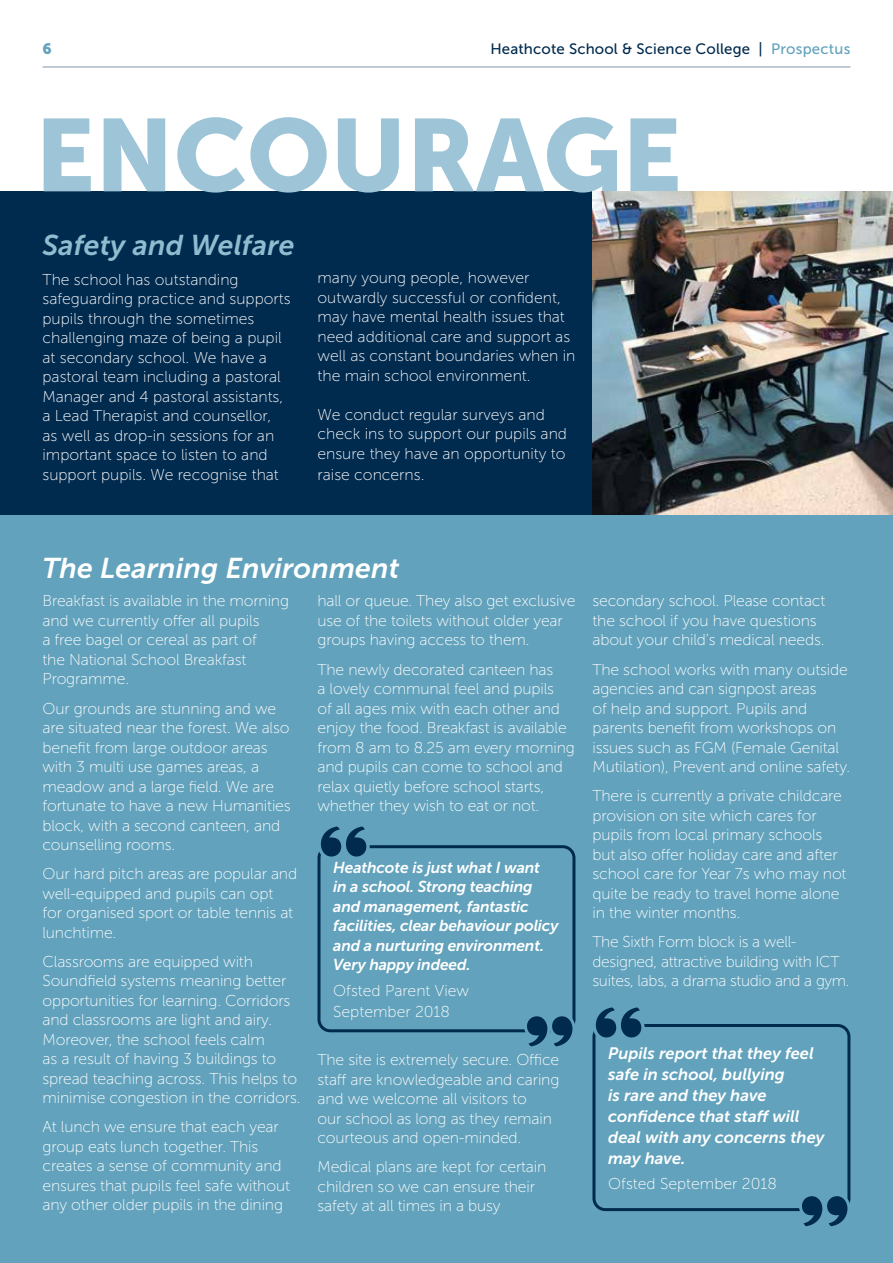
<style>
.page{position:relative;width:893px;height:1263px;background:#fff}
.page>*{position:absolute;margin:0;border:0;box-sizing:border-box;transform-origin:0 0}
.t1{font:102px "Museo Sans 900";color:#9ec5d7}
.t2{font:italic 28.5px "Museo Sans 700";letter-spacing:.005em;color:#fff}
.t3{font:italic 28.5px "Museo Sans 700";letter-spacing:.005em;color:#90bcd0}
.t4{font:italic 16.5px/21px "Museo Sans 700";color:#fff}
.t5{font:15.75px/19.5px "Museo Sans 100";letter-spacing:-.01em;color:#fff}
.t6{font:italic 15.75px/19.5px "Museo Sans 700";letter-spacing:-.01em;color:#fff}
.t7{font:15px "Museo Sans 500";letter-spacing:.01em;color:#002a4e}
.t8{font:15px "Museo Sans 900";color:#62a2bc}
.s1{color:#62a2bc}
</style>
<div class="page">
<div style="left:0;top:514px;width:893px;height:749px;background:#62a2bc"></div>
<div style="left:0;top:191px;width:592px;height:323px;background:#002a4e"></div>
<img style="left:592px;top:191px;width:301px;height:323px">
<div style="left:317px;top:845px;width:258px;height:187px;border:3px solid #002a4e;border-radius:11px"></div>
<svg style="left:317px;top:826px;width:57px;height:35px"></svg>
<svg style="left:520px;top:1012px;width:56px;height:35px"></svg>
<div style="left:592px;top:1024px;width:258px;height:187px;border:3px solid #002a4e;border-radius:11px"></div>
<svg style="left:592px;top:1007px;width:57px;height:35px"></svg>
<svg style="left:795px;top:1192px;width:56px;height:35px"></svg>
<hr style="left:43px;top:67px;width:807px;height:1px;background:#002a4e">
<p class="t8" style="left:43px;top:40px;width:11px">6</p>
<p class="t7" style="left:490px;top:40px;width:362px">Heathcote School &amp; Science College | <span class="s1">Prospectus</span></p>
<h1 class="t1" style="left:35px;top:98px;width:648px">ENCOURAGE</h1>
<h2 class="t3" style="left:43px;top:230px;width:254px">Safety and Welfare</h2>
<p class="t5" style="left:43px;top:270px;width:250px">The school has outstanding safeguarding practice and supports pupils through the sometimes challenging maze of being a pupil at secondary school. We have a pastoral team including a pastoral<br>Manager and 4 pastoral assistants, a Lead Therapist and counsellor,<br>as well as drop-in sessions for an important space to listen to and support pupils. We recognise that</p>
<p class="t5" style="left:317px;top:268px;width:259px">many young people, however outwardly successful or confident, may have mental health issues that need additional care and support as well as constant boundaries when in the main school environment.</p>
<p class="t5" style="left:317px;top:405px;width:251px">We conduct regular surveys and check ins to support our pupils and ensure they have an opportunity to</p>
<p class="t5" style="left:317px;top:465px;width:108px">raise concerns.</p>
<h2 class="t2" style="left:43px;top:553px;width:358px">The Learning Environment</h2>
<p class="t5" style="left:43px;top:591px;width:248px">Breakfast is available in the morning and we currently offer all pupils<br>a free bagel or cereal as part of<br>the National School Breakfast<br>Programme.</p>
<p class="t5" style="left:43px;top:698px;width:250px">Our grounds are stunning and we are situated near the forest. We also benefit from large outdoor areas with 3 multi use games areas, a meadow and a large field. We are fortunate to have a new Humanities block, with a second canteen, and counselling rooms.</p>
<p class="t5" style="left:43px;top:864px;width:256px">Our hard pitch areas are popular and well-equipped and pupils can opt<br>for organised sport or table tennis at lunchtime.</p>
<p class="t5" style="left:43px;top:952px;width:259px">Classrooms are equipped with Soundfield systems meaning better opportunities for learning. Corridors and classrooms are light and airy.<br>Moreover, the school feels calm<br>as a result of having 3 buildings to spread teaching across. This helps to minimise congestion in the corridors.</p>
<p class="t5" style="left:43px;top:1117px;width:249px">At lunch we ensure that each year group eats lunch together. This creates a sense of community and ensures that pupils feel safe without any other older pupils in the dining</p>
<p class="t5" style="left:317px;top:591px;width:259px">hall or queue. They also get exclusive use of the toilets without older year groups having access to them.</p>
<p class="t5" style="left:317px;top:659px;width:259px">The newly decorated canteen has<br>a lovely communal feel and pupils<br>of all ages mix with each other and enjoy the food. Breakfast is available from 8 am to 8.25 am every morning and pupils can come to school and relax quietly before school starts, whether they wish to eat or not.</p>
<p class="t6" style="left:333px;top:857px;width:227px">Heathcote is just what I want<br>in a school. Strong teaching and management, fantastic facilities, clear behaviour policy and a nurturing environment.<br>Very happy indeed.</p>
<p class="t5" style="left:333px;top:980px;width:137px;line-height:21px">Ofsted Parent View<br>September 2018</p>
<p class="t5" style="left:317px;top:1050px;width:243px">The site is extremely secure. Office staff are knowledgeable and caring and we welcome all visitors to<br>our school as long as they remain courteous and open-minded.</p>
<p class="t5" style="left:317px;top:1157px;width:230px">Medical plans are kept for certain children so we can ensure their safety at all times in a busy</p>
<p class="t5" style="left:592px;top:591px;width:234px">secondary school. Please contact the school if you have questions about your child’s medical needs.</p>
<p class="t5" style="left:592px;top:659px;width:259px">The school works with many outside agencies and can signpost areas<br>of help and support. Pupils and parents benefit from workshops on issues such as FGM (Female Genital Mutilation), Prevent and online safety.</p>
<p class="t5" style="left:592px;top:786px;width:256px">There is currently a private childcare provision on site which cares for pupils from local primary schools but also offer holiday care and after school care for Year 7s who may not quite be ready to travel home alone in the winter months.</p>
<p class="t5" style="left:592px;top:932px;width:259px">The Sixth Form block is a well&shy;designed, attractive building with ICT suites, labs, a drama studio and a gym.</p>
<p class="t4" style="left:608px;top:1042px;width:218px">Pupils report that they feel safe in school, bullying<br>is rare and they have confidence that staff will deal with any concerns they may have.</p>
<p class="t5" style="left:608px;top:1174px;width:170px">Ofsted September 2018</p>
</div>
